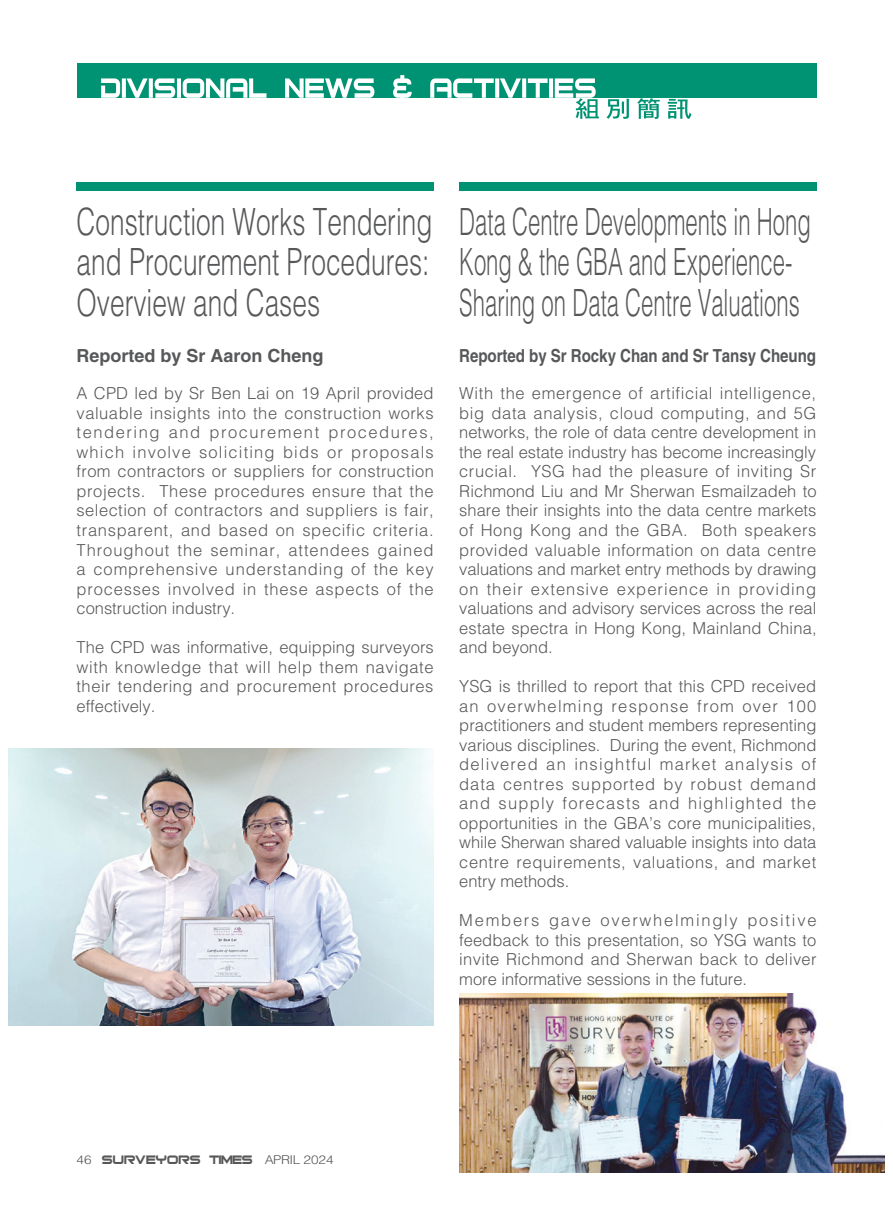
<style>
.page{position:relative;width:893px;height:1217px;background:#fff}
.page>*{position:absolute;margin:0;border:0;box-sizing:border-box;transform-origin:0 0}
.t1{font:300 37.5px/40.5px "Helvetica LT Std";color:#57585a;scale:.59 1}
.t2{font:300 37.5px/40.5px "Helvetica LT Std";color:#57585a;text-align:justify;scale:.7 1}
.t3{font:700 18px "Helvetica LT Std";letter-spacing:-.005em;color:#57585a;scale:.84 1}
.t4{font:700 18px "Helvetica LT Std";letter-spacing:-.005em;color:#57585a}
.t5{font:300 16.5px/19.5px "Helvetica LT Std";letter-spacing:.01em;color:#57585a;text-align:justify}
.t6{font:16.5px "Bitsumishi";color:#57585a}
.s1{font-family:"Helvetica LT Std";font-weight:300;font-size:12.15px}
</style>
<div class="page">
<div style="left:77px;top:64px;width:739px;height:34px;background:#009373"></div>
<svg style="left:101px;top:75px;width:590px;height:44px"></svg>
<div style="left:77px;top:182px;width:357px;height:8px;background:#009373"></div>
<div style="left:459px;top:182px;width:357px;height:8px;background:#009373"></div>
<img style="left:9px;top:748px;width:425px;height:277px">
<img style="left:459px;top:993px;width:425px;height:178px">
<h1 class="t2" style="left:77px;top:201px;width:510px">Construction Works Tendering and Procurement Procedures:<br>Overview and Cases</h1>
<p class="t4" style="left:77px;top:344px;width:249px">Reported by Sr Aaron Cheng</p>
<p class="t5" style="left:77px;top:383px;width:359px">A CPD led by Sr Ben Lai on 19 April provided valuable insights into the construction works tendering and procurement procedures, which involve soliciting bids or proposals from contractors or suppliers for construction projects. These procedures ensure that the selection of contractors and suppliers is fair, transparent, and based on specific criteria.<br>Throughout the seminar, attendees gained a comprehensive understanding of the key processes involved in these aspects of the construction industry.</p>
<p class="t5" style="left:77px;top:637px;width:359px">The CPD was informative, equipping surveyors with knowledge that will help them navigate their tendering and procurement procedures effectively.</p>
<h1 class="t1" style="left:459px;top:201px;width:598px">Data Centre Developments in Hong<br>Kong &amp; the GBA and Experience-<br>Sharing on Data Centre Valuations</h1>
<p class="t3" style="left:459px;top:344px;width:426px">Reported by Sr Rocky Chan and Sr Tansy Cheung</p>
<p class="t5" style="left:459px;top:383px;width:359px">With the emergence of artificial intelligence, big data analysis, cloud computing, and 5G networks, the role of data centre development in the real estate industry has become increasingly crucial. YSG had the pleasure of inviting Sr Richmond Liu and Mr Sherwan Esmailzadeh to share their insights into the data centre markets of Hong Kong and the GBA. Both speakers provided valuable information on data centre valuations and market entry methods by drawing on their extensive experience in providing valuations and advisory services across the real estate spectra in Hong Kong, Mainland China, and beyond.</p>
<p class="t5" style="left:459px;top:676px;width:359px">YSG is thrilled to report that this CPD received an overwhelming response from over 100 practitioners and student members representing various disciplines. During the event, Richmond delivered an insightful market analysis of data centres supported by robust demand and supply forecasts and highlighted the opportunities in the GBA’s core municipalities, while Sherwan shared valuable insights into data centre requirements, valuations, and market entry methods.</p>
<p class="t5" style="left:459px;top:910px;width:359px">Members gave overwhelmingly positive feedback to this presentation, so YSG wants to invite Richmond and Sherwan back to deliver more informative sessions in the future.</p>
<p class="t6" style="left:77px;top:1152px;width:259px"><span class="s1">46</span> SURVEYORS TIMES <span class="s1">APRIL 2024</span></p>
</div>
